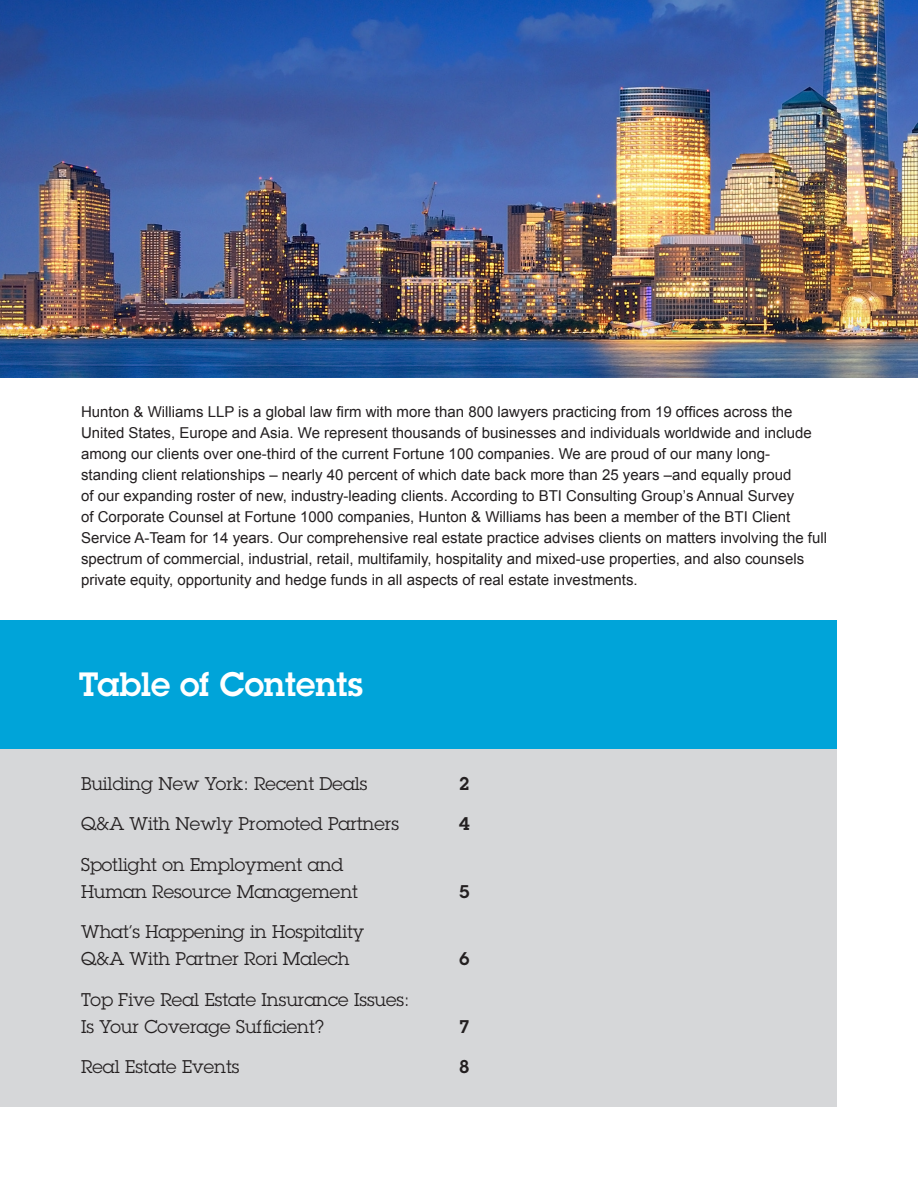
<style>
.page{position:relative;width:918px;height:1188px;background:#fff}
.page>*{position:absolute;margin:0;border:0;box-sizing:border-box;transform-origin:0 0}
._01a__Page_Head{font:600 33px "Lubalin Graph Std";color:#fff}
.t1{font:18px/27px "Lubalin Graph Std";color:#231f20}
.t2{font:600 18px "Lubalin Graph Std";color:#231f20}
._02__Body{font:15px/21px "Arial";color:#231f20}
</style>
<div class="page">
<div style="left:0;top:648px;width:837px;height:459px;background:#d6d7d9"></div>
<div style="left:0;top:620px;width:837px;height:128px;background:#00a4d9"></div>
<img style="left:0;top:0;width:918px;height:378px">
<p class="_02__Body" style="left:81px;top:401px;width:748px">Hunton &amp; Williams LLP is a global law firm with more than 800 lawyers practicing from 19 offices across the United States, Europe and Asia. We represent thousands of businesses and individuals worldwide and include among our clients over one-third of the current Fortune 100 companies. We are proud of our many long&shy;standing client relationships – nearly 40 percent of which date back more than 25 years –and equally proud<br>of our expanding roster of new, industry-leading clients. According to BTI Consulting Group’s Annual Survey<br>of Corporate Counsel at Fortune 1000 companies, Hunton &amp; Williams has been a member of the BTI Client Service A-Team for 14 years. Our comprehensive real estate practice advises clients on matters involving the full spectrum of commercial, industrial, retail, multifamily, hospitality and mixed-use properties, and also counsels private equity, opportunity and hedge funds in all aspects of real estate investments.</p>
<p class="_01a__Page_Head" style="left:79px;top:662px;width:286px">Table of Contents</p>
<p class="t1" style="left:81px;top:770px;width:288px">Building New York: Recent Deals</p>
<p class="t2" style="left:459px;top:772px;width:12px">2</p>
<p class="t1" style="left:81px;top:810px;width:319px">Q&amp;A With Newly Promoted Partners</p>
<p class="t2" style="left:459px;top:812px;width:12px">4</p>
<p class="t1" style="left:81px;top:851px;width:279px">Spotlight on Employment and<br>Human Resource Management</p>
<p class="t2" style="left:459px;top:880px;width:12px">5</p>
<p class="t1" style="left:81px;top:918px;width:285px">What’s Happening in Hospitality<br>Q&amp;A With Partner Rori Malech</p>
<p class="t1" style="left:81px;top:986px;width:330px">Top Five Real Estate Insurance Issues:<br>Is Your Coverage Sufficient?</p>
<p class="t2" style="left:459px;top:947px;width:12px">6</p>
<p class="t2" style="left:459px;top:1015px;width:12px">7</p>
<p class="t1" style="left:81px;top:1053px;width:160px">Real Estate Events</p>
<p class="t2" style="left:459px;top:1055px;width:12px">8</p>
</div>
